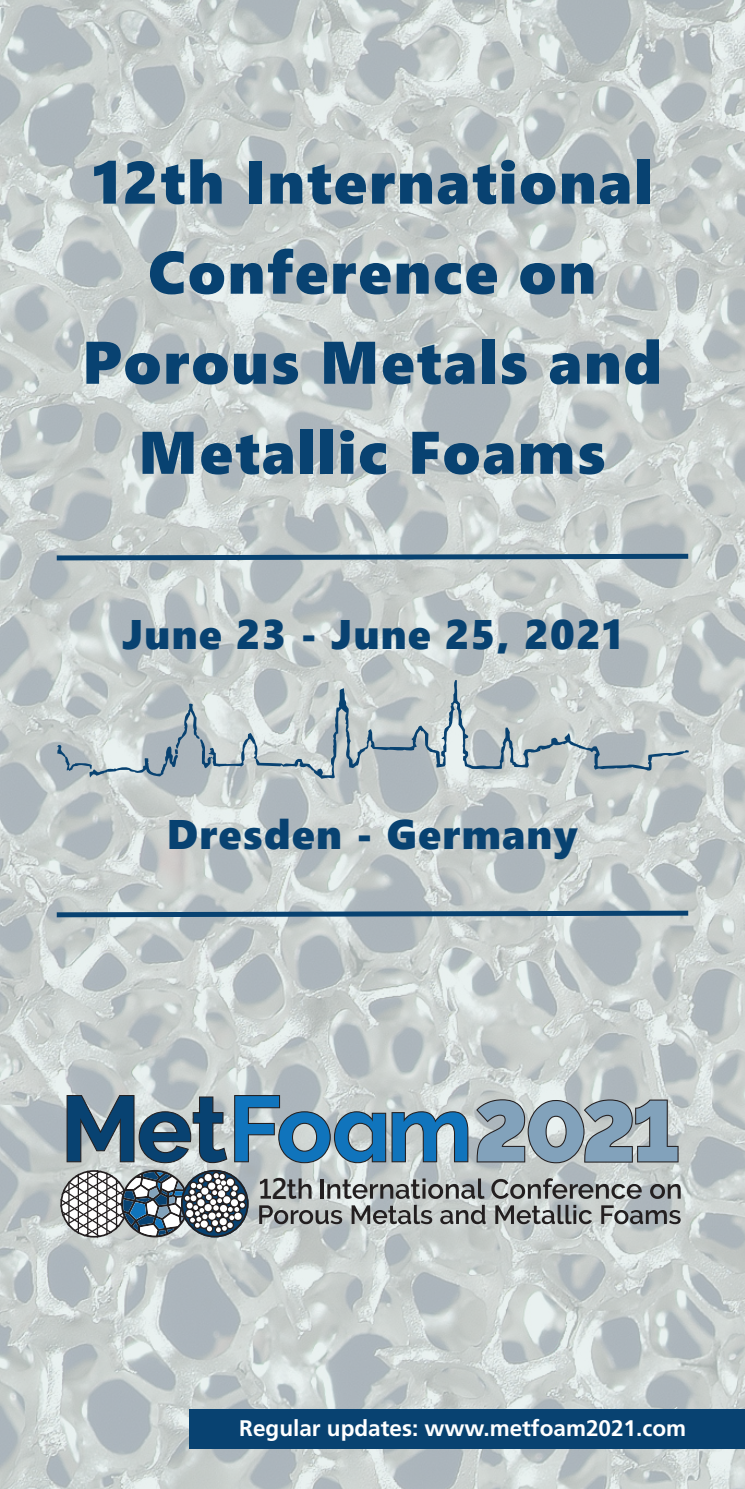
<style>
.page{position:relative;width:745px;height:1489px;background:#fff}
.page>*{position:absolute;margin:0;border:0;box-sizing:border-box;transform-origin:0 0}
._02_Standardüberschr{font:60px/90px "Segoe UI Black";letter-spacing:.03em;color:#084271;text-align:center}
._02_Standardüberschr-2{font:41.25px "Segoe UI Black";letter-spacing:.03em;color:#084271}
.t1{font:600 29.75px "Segoe UI";color:#231f20}
._07_Zwischenüberschr{font:700 22.5px "Frutiger LT Com";color:#fff}
</style>
<div class="page">
<img style="left:0;top:0;width:744px;height:1488px">
<svg style="left:209px;top:680px;width:479px;height:99px;background:#bbc5c7"></svg>
<svg style="left:57px;top:703px;width:155px;height:74px;background:#b3bfc4"></svg>
<svg style="left:340px;top:702px;width:4px;height:5px"></svg>
<svg style="left:52px;top:551px;width:640px;height:12px;background:#7894a7"></svg>
<svg style="left:52px;top:908px;width:640px;height:11px;background:#6f8ea3"></svg>
<svg style="left:260px;top:1178px;width:11px;height:20px"></svg>
<svg style="left:287px;top:1178px;width:24px;height:20px"></svg>
<hr style="left:320px;top:1178px;width:3px;height:20px;background:#231f20">
<svg style="left:327px;top:1178px;width:157px;height:20px;background:#919595"></svg>
<svg style="left:491px;top:1178px;width:150px;height:20px;background:#939696"></svg>
<svg style="left:649px;top:1183px;width:31px;height:15px"></svg>
<svg style="left:259px;top:1205px;width:83px;height:19px;background:#8d908f"></svg>
<svg style="left:351px;top:1204px;width:81px;height:20px;background:#8b8e8e"></svg>
<svg style="left:440px;top:1204px;width:45px;height:20px"></svg>
<svg style="left:495px;top:1204px;width:96px;height:20px;background:#8a8d8d"></svg>
<svg style="left:601px;top:1205px;width:79px;height:19px;background:#878b8d"></svg>
<svg style="left:60px;top:1169px;width:188px;height:68px"></svg>
<svg style="left:234px;top:1094px;width:234px;height:69px;background:#709cb8"></svg>
<svg style="left:66px;top:1094px;width:161px;height:69px;background:#617e94"></svg>
<svg style="left:476px;top:1099px;width:202px;height:64px;background:#91a6b4"></svg>
<div style="left:189px;top:1409px;width:555px;height:40px;background:#084271"></div>
<p class="_02_Standardüberschr" style="left:92px;top:134px;width:561px">12th International<br>Conference on</p>
<p class="_02_Standardüberschr" style="left:82px;top:314px;width:581px">Porous Metals and<br>Metallic Foams</p>
<p class="_02_Standardüberschr-2" style="left:122px;top:604px;width:501px">June 23 - June 25, 2021</p>
<p class="_02_Standardüberschr-2" style="left:167px;top:804px;width:412px">Dresden - Germany</p>
<p class="t1" style="left:271px;top:1160px;width:18px">2</p>
<p class="_07_Zwischenüberschr" style="left:239px;top:1414px;width:448px">Regular updates: www.metfoam2021.com</p>
</div>
